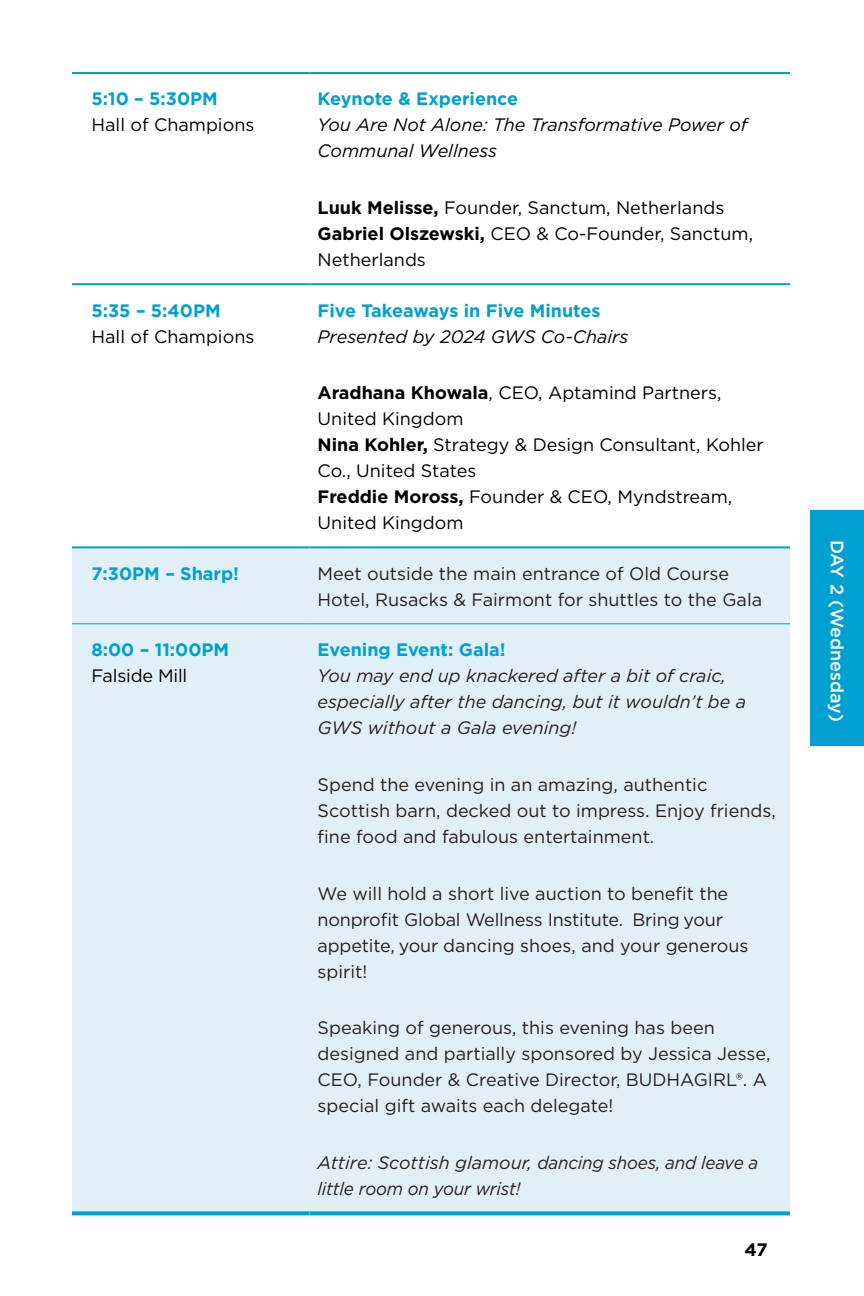
<style>
.page{position:relative;width:864px;height:1296px;background:#fff}
.page>*{position:absolute;margin:0;border:0;box-sizing:border-box;transform-origin:0 0}
.t1{font:18px/26px "Gotham";color:#231f20}
.t2{font:18px/26px "Gotham";color:#000}
.t3{font:italic 18px/26px "Gotham";color:#231f20}
.t4{font:700 18px "Gotham";color:#00a0d1}
.t5{font:italic 18px/26px "Gotham";color:#000}
.t6{font:500 18px "Gotham";color:#fff}
.t7{font:700 18px "Gotham";color:#000}
.s1{font-weight:700}
</style>
<div class="page">
<div style="left:810px;top:510px;width:54px;height:236px;background:#00a0d1"></div>
<div style="left:72px;top:548px;width:718px;height:663px;background:#e1f0f8"></div>
<hr style="left:72px;top:623px;width:238px;height:1px;background:#00a0d1">
<hr style="left:310px;top:623px;width:480px;height:1px;background:#00a0d1">
<svg style="left:72px;top:1211px;width:238px;height:4px"></svg>
<svg style="left:310px;top:1211px;width:480px;height:4px;background:#16a7d4"></svg>
<hr style="left:72px;top:546px;width:238px;height:2px;background:#00a0d1">
<hr style="left:310px;top:546px;width:480px;height:2px;background:#00a0d1">
<hr style="left:72px;top:283px;width:238px;height:2px;background:#00a0d1">
<hr style="left:310px;top:283px;width:480px;height:2px;background:#00a0d1">
<hr style="left:72px;top:72px;width:238px;height:2px;background:#00a0d1">
<hr style="left:310px;top:72px;width:480px;height:2px;background:#00a0d1">
<p class="t4" style="left:92px;top:87px;width:128px">5:10 – 5:30PM</p>
<p class="t2" style="left:92px;top:112px;width:164px">Hall of Champions</p>
<p class="t4" style="left:92px;top:298px;width:131px">5:35 – 5:40PM</p>
<p class="t2" style="left:92px;top:323px;width:164px">Hall of Champions</p>
<p class="t4" style="left:318px;top:87px;width:202px">Keynote &amp; Experience</p>
<p class="t5" style="left:318px;top:112px;width:431px">You Are Not Alone: The Transformative Power of<br>Communal Wellness</p>
<p class="t2" style="left:318px;top:194px;width:437px"><span class="s1">Luuk Melisse,</span> Founder, Sanctum, Netherlands<br><span class="s1">Gabriel Olszewski,</span> CEO &amp; Co-Founder, Sanctum,<br>Netherlands</p>
<p class="t4" style="left:318px;top:298px;width:284px">Five Takeaways in Five Minutes</p>
<p class="t5" style="left:318px;top:323px;width:312px">Presented by 2024 GWS Co-Chairs</p>
<p class="t2" style="left:318px;top:380px;width:448px"><span class="s1">Aradhana Khowala</span>, CEO, Aptamind Partners,<br>United Kingdom<br><span class="s1">N ina Kohler,</span> Strategy &amp; Design Consultant, Kohler<br>Co., United States<br><span class="s1">Freddie Moross,</span> Founder &amp; CEO, Myndstream,<br>United Kingdom</p>
<p class="t4" style="left:92px;top:561px;width:149px">7:30PM – Sharp!</p>
<p class="t1" style="left:318px;top:560px;width:446px">Meet outside the main entrance of Old Course<br>Hotel, Rusacks &amp; Fairmont for shuttles to the Gala</p>
<p class="t4" style="left:92px;top:638px;width:139px">8:00 – 11:00PM</p>
<p class="t2" style="left:92px;top:662px;width:97px">Falside Mill</p>
<p class="t4" style="left:318px;top:638px;width:190px">Evening Event: Gala!</p>
<p class="t3" style="left:318px;top:662px;width:430px">You may end up knackered after a bit of craic, especially after the dancing, but it wouldn’t be a<br>GWS without a Gala evening!</p>
<p class="t1" style="left:318px;top:771px;width:460px">Spend the evening in an amazing, authentic<br>Scottish barn, decked out to impress. Enjoy friends, fine food and fabulous entertainment.</p>
<p class="t1" style="left:318px;top:880px;width:433px">We will hold a short live auction to benefit the nonprofit Global Wellness Institute. Bring your appetite, your dancing shoes, and your generous spirit!</p>
<p class="t1" style="left:318px;top:1015px;width:454px">Speaking of generous, this evening has been designed and partially sponsored by Jessica Jesse, CEO, Founder &amp; Creative Director, BUDHAGIRL®. A special gift awaits each delegate!</p>
<p class="t3" style="left:318px;top:1149px;width:442px">Attire: Scottish glamour, dancing shoes, and leave a little room on your wrist!</p>
<p class="t7" style="left:744px;top:1238px;width:25px">47</p>
<p class="t6" style="left:849px;top:540px;width:183px;rotate:90deg">DAY 2 (Wednesday)</p>
</div>
